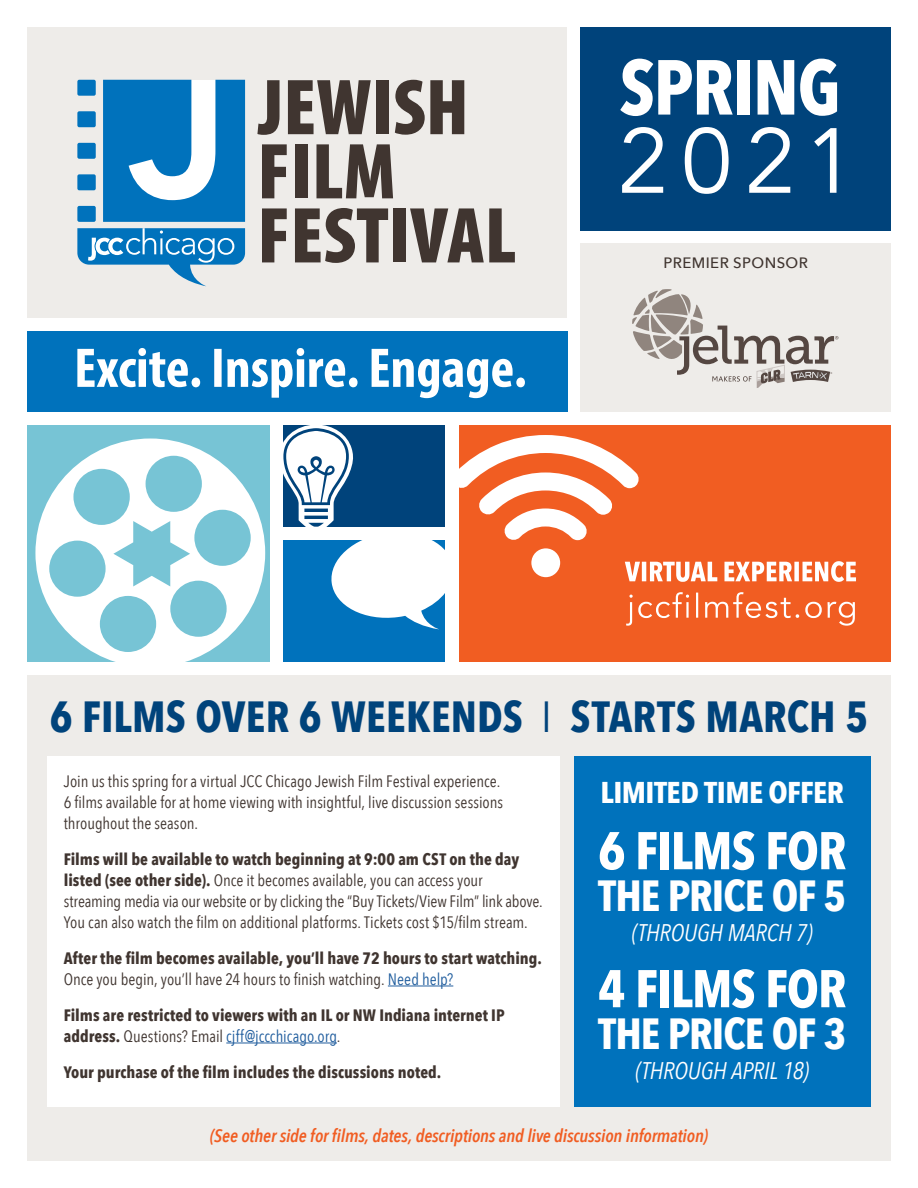
<style>
.page{position:relative;width:918px;height:1188px;background:#fff}
.page>*{position:absolute;margin:0;border:0;box-sizing:border-box;transform-origin:0 0}
.t1{font:91.35px "Avenir";color:#fff}
.t2{font:700 76.95px "Avenir Next Condensed";letter-spacing:-.02em;color:#fff}
.t3{font:700 52.5px "Avenir Next Condensed";letter-spacing:-.02em;color:#fff}
.t4{font:700 43.5px "Avenir Next Condensed";letter-spacing:.005em;color:#00437b}
.t5{font:700 43.5px "Avenir Next Condensed";letter-spacing:-.02em;color:#fff}
.t6{font:700 30px "Avenir Next Condensed";letter-spacing:-.02em;color:#fff;scale:1.05 1}
.t7{font:italic 24px "Avenir Next Condensed";letter-spacing:-.005em;color:#fff}
.t8{font:italic 600 18px "Avenir Next Condensed";letter-spacing:-.01em;color:#f15d22}
.t9{font:16.5px/21px "Avenir Next Condensed";color:#403530}
.t10{font:700 16.5px/21px "Avenir Next Condensed";color:#403530}
.t11{font:500 15px "Avenir Next";letter-spacing:.03em;color:#403530}
.s1{font-weight:400}
.s2{font-weight:700}
.s3{font-weight:400;color:#215e9e}
</style>
<div class="page">
<div style="left:27px;top:675px;width:864px;height:486px;background:#eeece9"></div>
<div style="left:574px;top:756px;width:297px;height:351px;background:#0072bc"></div>
<div style="left:580px;top:243px;width:311px;height:169px;background:#eeece9"></div>
<div style="left:580px;top:27px;width:311px;height:203px;background:#00437b"></div>
<div style="left:284px;top:540px;width:162px;height:122px;background:#0072bc"></div>
<div style="left:27px;top:425px;width:243px;height:237px;background:#77c4d5"></div>
<svg style="left:35px;top:439px;width:230px;height:223px"></svg>
<div style="left:47px;top:756px;width:513px;height:351px;background:#fff"></div>
<div style="left:27px;top:27px;width:540px;height:290px;background:#eeece9"></div>
<svg style="left:103px;top:80px;width:142px;height:142px;background:#348ec9"></svg>
<div style="left:77px;top:206px;width:19px;height:16px;background:#0072bc;border-radius:2px"></div>
<div style="left:77px;top:174px;width:19px;height:16px;background:#0072bc;border-radius:2px"></div>
<div style="left:77px;top:143px;width:19px;height:16px;background:#0072bc;border-radius:2px"></div>
<div style="left:77px;top:111px;width:19px;height:16px;background:#0072bc;border-radius:2px"></div>
<div style="left:77px;top:80px;width:19px;height:16px;background:#0072bc;border-radius:2px"></div>
<svg style="left:77px;top:228px;width:168px;height:58px"></svg>
<svg style="left:257px;top:80px;width:23px;height:55px"></svg>
<svg style="left:288px;top:80px;width:83px;height:54px"></svg>
<div style="left:376px;top:80px;width:13px;height:54px;background:#403530"></div>
<svg style="left:395px;top:80px;width:69px;height:55px"></svg>
<svg style="left:262px;top:144px;width:25px;height:54px"></svg>
<div style="left:295px;top:144px;width:12px;height:54px;background:#403530"></div>
<svg style="left:316px;top:144px;width:77px;height:54px"></svg>
<svg style="left:262px;top:208px;width:25px;height:54px"></svg>
<svg style="left:295px;top:208px;width:93px;height:55px"></svg>
<div style="left:393px;top:208px;width:13px;height:54px;background:#403530"></div>
<svg style="left:410px;top:208px;width:105px;height:54px"></svg>
<div style="left:27px;top:331px;width:541px;height:81px;background:#0072bc"></div>
<svg style="left:77px;top:348px;width:448px;height:50px"></svg>
<svg style="left:632px;top:289px;width:206px;height:99px"></svg>
<div style="left:459px;top:425px;width:432px;height:237px;background:#f15d22"></div>
<svg style="left:284px;top:425px;width:572px;height:204px"></svg>
<hr style="left:388px;top:986px;width:65px;height:1px;background:#215e9e">
<hr style="left:226px;top:1043px;width:111px;height:1px;background:#215e9e">
<h2 class="t2" style="left:619px;top:40px;width:223px">SPRING</h2>
<h1 class="t1" style="left:618px;top:107px;width:239px">2021</h1>
<p class="t11" style="left:664px;top:250px;width:146px">PREMIER SPONSOR</p>
<h3 class="t4" style="left:50px;top:690px;width:820px">6 FILMS OVER 6 WEEKENDS <span class="s1">I</span> STARTS MARCH 5</h3>
<p class="t9" style="left:64px;top:770px;width:441px">Join us this spring for a virtual JCC Chicago Jewish Film Festival experience.<br>6 films available for at home viewing with insightful, live discussion sessions throughout the season.</p>
<p class="t9" style="left:64px;top:848px;width:480px"><span class="s2">Films will be available to watch beginning at 9:00 am CST on the day listed (see other side).</span> Once it becomes available, you can access your streaming media via our website or by clicking the “Buy Tickets/View Film” link above.<br>You can also watch the film on additional platforms. Tickets cost $15/film stream.</p>
<p class="t10" style="left:64px;top:947px;width:480px">After the film becomes available, you’ll have 72 hours to start watching.<br><span class="s1">Once you begin, you’ll have 24 hours to finish watching.</span> <span class="s3">Need help?</span></p>
<p class="t10" style="left:64px;top:1004px;width:442px">Films are restricted to viewers with an IL or NW Indiana internet IP address. <span class="s1">Questions? Email</span> <span class="s3">cjff@jccchicago.org</span><span class="s1">.</span></p>
<p class="t10" style="left:64px;top:1061px;width:379px">Your purchase of the film includes the discussions noted.</p>
<h3 class="t6" style="left:601px;top:774px;width:233px">LIMITED TIME OFFER</h3>
<h3 class="t3" style="left:598px;top:819px;width:250px">6 FILMS FOR</h3>
<h3 class="t5" style="left:598px;top:869px;width:250px">THE PRICE OF 5</h3>
<h3 class="t7" style="left:632px;top:918px;width:182px">(THROUGH MARCH 7)</h3>
<h3 class="t3" style="left:598px;top:957px;width:250px">4 FILMS FOR</h3>
<h3 class="t5" style="left:598px;top:1007px;width:250px">THE PRICE OF 3</h3>
<h3 class="t7" style="left:635px;top:1056px;width:175px">(THROUGH APRIL 18)</h3>
<p class="t8" style="left:210px;top:1124px;width:499px">(See other side for films, dates, descriptions and live discussion information)</p>
</div>
